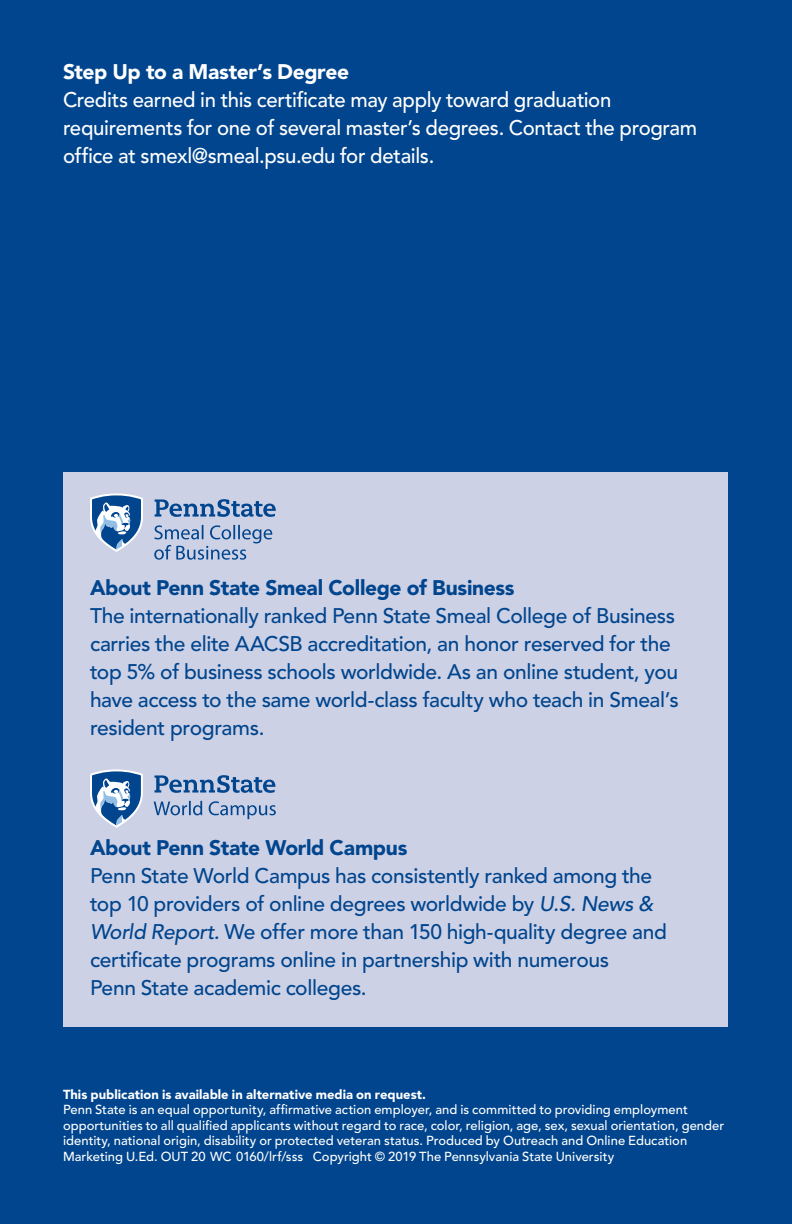
<style>
.page{position:relative;width:792px;height:1224px;background:#00458d}
.page>*{position:absolute;margin:0;border:0;box-sizing:border-box;transform-origin:0 0}
.t1{font:500 21px/28px "Avenir LT Std";letter-spacing:-.015em;color:#00458d}
.t2{font:500 21px/28px "Avenir LT Std";letter-spacing:-.015em;color:#fff}
.t3{font:900 21px "Avenir LT Std";letter-spacing:-.015em;color:#00458d}
.t4{font:900 21px "Avenir LT Std";letter-spacing:-.02em;color:#fff}
.t5{font:500 13px/15.6px "Avenir LT Std";color:#fff}
.t6{font:900 13px "Avenir LT Std";color:#fff}
.s1{font-style:italic}
</style>
<div class="page">
<div style="left:63px;top:472px;width:664px;height:554px;background:#cdd1e6"></div>
<svg style="left:90px;top:493px;width:53px;height:59px"></svg>
<svg style="left:155px;top:499px;width:121px;height:18px"></svg>
<svg style="left:154px;top:525px;width:118px;height:35px"></svg>
<svg style="left:90px;top:769px;width:53px;height:59px"></svg>
<svg style="left:155px;top:775px;width:121px;height:18px"></svg>
<svg style="left:154px;top:801px;width:122px;height:18px"></svg>
<p class="t4" style="left:63px;top:59px;width:288px">Step Up to a Master’s Degree</p>
<p class="t2" style="left:63px;top:86px;width:636px">Credits earned in this certifcate may apply toward graduation requirements for one of several master’s degrees. Contact the program offce at smexl@smeal.psu.edu for details.</p>
<p class="t3" style="left:90px;top:575px;width:426px">About Penn State Smeal College of Business</p>
<p class="t1" style="left:90px;top:603px;width:590px">The internationally ranked Penn State Smeal College of Business carries the elite AACSB accreditation, an honor reserved for the top 5% of business schools worldwide. As an online student, you have access to the same world-class faculty who teach in Smeal’s resident programs.</p>
<p class="t3" style="left:90px;top:835px;width:319px">About Penn State World Campus</p>
<p class="t1" style="left:90px;top:863px;width:578px">Penn State World Campus has consistently ranked among the top 10 providers of online degrees worldwide by <span class="s1">U.S. News &amp; World Report.</span> We offer more than 150 high-quality degree and certifcate programs online in partnership with numerous<br>Penn State academic colleges.</p>
<p class="t6" style="left:63px;top:1086px;width:365px">This publication is available in alternative media on request.</p>
<p class="t5" style="left:63px;top:1102px;width:663px">Penn State is an equal opportunity, affrmative action employer, and is committed to providing employment opportunities to all qualifed applicants without regard to race, color, religion, age, sex, sexual orientation, gender identity, national origin, disability or protected veteran status. Produced by Outreach and Online Education Marketing U.Ed. OUT 20 WC 0160/lrf/sss Copyright © 2019 The Pennsylvania State University</p>
</div>
